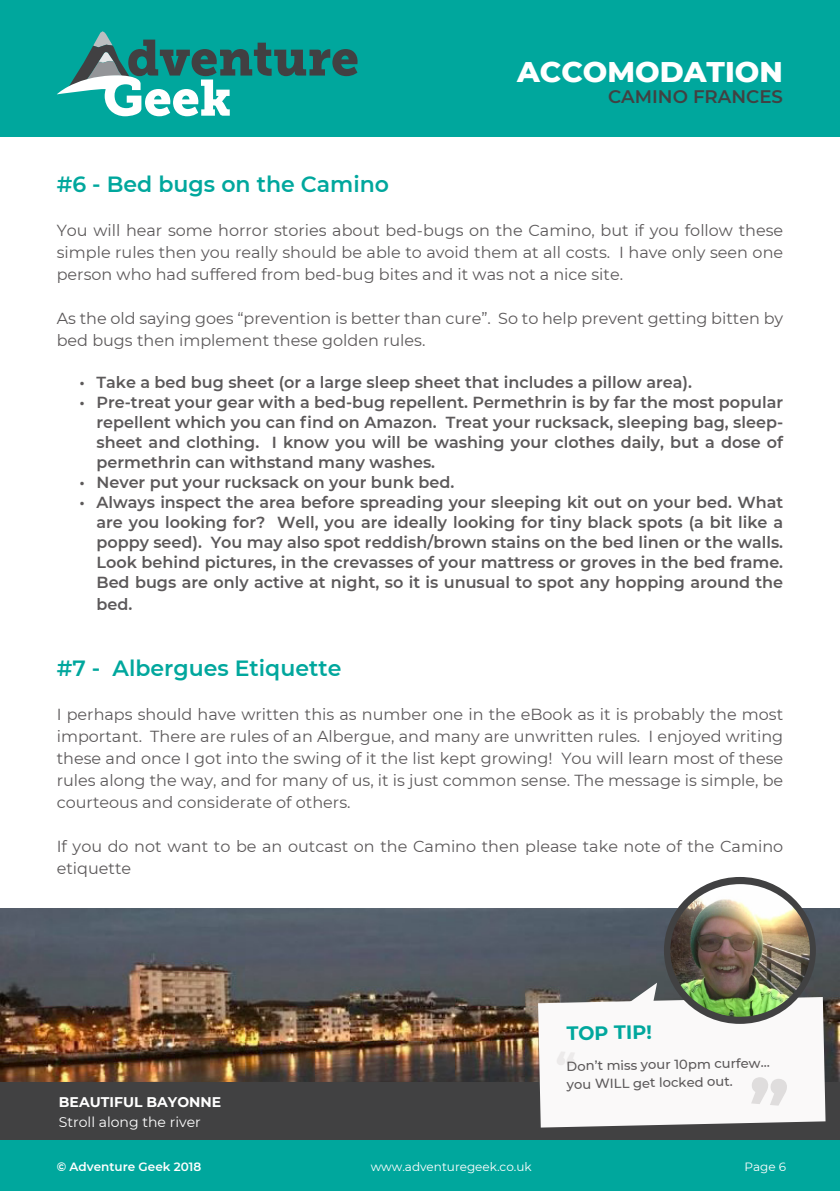
<style>
.page{position:relative;width:840px;height:1191px;background:#fff}
.page>*{position:absolute;margin:0;border:0;box-sizing:border-box;transform-origin:0 0}
.t1{font:800 29px "Montserrat";color:#fff}
.t2{font:600 22px "Montserrat";color:#00a79d}
.t3{font:700 19.2px "Montserrat";color:#00a79d}
.t4{font:600 18.2px "Montserrat";color:#414142}
.t5{font:16px/22px "Montserrat";color:#5c595a;text-align:justify}
.t6{font:600 16px/20px "Montserrat";color:#5c595a;text-align:justify}
.t7{font:14px "Montserrat";color:#fff}
.t8{font:700 14px "Montserrat";color:#fff}
.t9{font:500 13.2px "Montserrat";color:#5c595a}
.t10{font:12px "Montserrat";color:#fff}
.t11{font:600 12px "Montserrat";color:#fff}
</style>
<div class="page">
<div style="left:0;top:1140px;width:839px;height:51px;background:#00a79d"></div>
<div style="left:0;top:0;width:839px;height:136px;background:#00a79d"></div>
<svg style="left:57px;top:31px;width:300px;height:85px"></svg>
<img style="left:0;top:909px;width:839px;height:173px">
<div style="left:0;top:1082px;width:839px;height:58px;background:#414142"></div>
<div style="left:663px;top:877px;width:152px;height:147px;background:#414142;border-radius:50%"></div>
<img style="left:670px;top:884px;width:139px;height:98px">
<svg style="left:537px;top:982px;width:288px;height:145px"></svg>
<h1 class="t1" style="left:517px;top:50px;width:267px">ACCOMODATION</h1>
<p class="t4" style="left:607px;top:84px;width:176px">CAMINO FRANCES</p>
<h2 class="t2" style="left:57px;top:168px;width:334px">#6 - Bed bugs on the Camino</h2>
<p class="t5" style="left:57px;top:219px;width:727px">You will hear some horror stories about bed-bugs on the Camino, but if you follow these simple rules then you really should be able to avoid them at all costs. I have only seen one person who had suffered from bed-bug bites and it was not a nice site.</p>
<p class="t5" style="left:57px;top:307px;width:727px">As the old saying goes “prevention is better than cure”. So to help prevent getting bitten by bed bugs then implement these golden rules.</p>
<p class="t6" style="left:79px;top:371px;width:613px">• Take a bed bug sheet (or a large sleep sheet that includes a pillow area).</p>
<p class="t6" style="left:96px;top:391px;width:687px;text-indent:-17px">• Pre-treat your gear with a bed-bug repellent. Permethrin is by far the most popular repellent which you can find on Amazon. Treat your rucksack, sleeping bag, sleep&shy;sheet and clothing. I know you will be washing your clothes daily, but a dose of permethrin can withstand many washes.</p>
<p class="t6" style="left:79px;top:471px;width:376px">• Never put your rucksack on your bunk bed.</p>
<p class="t6" style="left:96px;top:491px;width:687px;text-indent:-17px">• Always inspect the area before spreading your sleeping kit out on your bed. What are you looking for? Well, you are ideally looking for tiny black spots (a bit like a poppy seed). You may also spot reddish/brown stains on the bed linen or the walls.<br>Look behind pictures, in the crevasses of your mattress or groves in the bed frame.<br>Bed bugs are only active at night, so it is unusual to spot any hopping around the</p>
<p class="t6" style="left:96px;top:593px;width:37px">bed.</p>
<h2 class="t2" style="left:57px;top:652px;width:286px">#7 - Albergues Etiquette</h2>
<p class="t5" style="left:57px;top:703px;width:727px">I perhaps should have written this as number one in the eBook as it is probably the most important. There are rules of an Albergue, and many are unwritten rules. I enjoyed writing these and once I got into the swing of it the list kept growing! You will learn most of these rules along the way, and for many of us, it is just common sense. The message is simple, be courteous and considerate of others.</p>
<p class="t5" style="left:57px;top:835px;width:727px">If you do not want to be an outcast on the Camino then please take note of the Camino etiquette</p>
<p class="t8" style="left:59px;top:1091px;width:164px">BEAUTIFUL BAYONNE</p>
<p class="t7" style="left:59px;top:1112px;width:143px">Stroll along the river</p>
<p class="t3" style="left:566px;top:1019px;width:87px;rotate:-1deg">TOP TIP!</p>
<p class="t9" style="left:566px;top:1056px;width:205px;rotate:-1deg">Don’t miss your 10pm curfew…</p>
<p class="t9" style="left:566px;top:1075px;width:167px;rotate:-1deg">you WILL get locked out.</p>
<p class="t11" style="left:57px;top:1158px;width:146px">© Adventure Geek 2018</p>
<p class="t10" style="left:370px;top:1158px;width:162px">www.adventuregeek.co.uk</p>
<p class="t10" style="left:744px;top:1158px;width:43px">Page 6</p>
</div>
